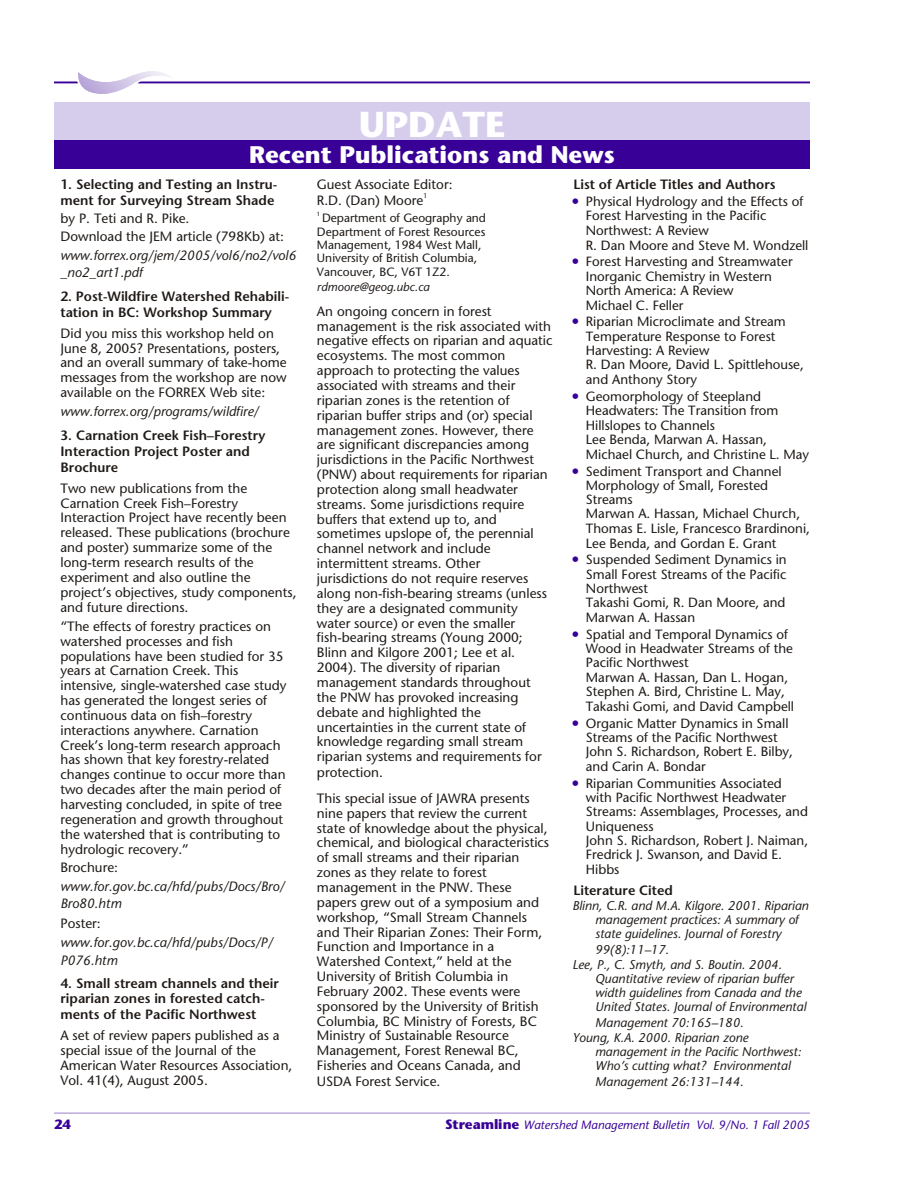
<style>
.page{position:relative;width:918px;height:1188px;background:#fff}
.page>*{position:absolute;margin:0;border:0;box-sizing:border-box;transform-origin:0 0}
.t1{font:700 36px "Stone Sans";color:#fff}
.t2{font:700 24px "Stone Sans";color:#fff}
.t3{font:13.5px/14.9px "Stone Sans";color:#1f1a17}
.t4{font:600 13.5px/15.8px "Stone Sans";color:#1f1a17}
.t5{font:italic 13.5px/17.7px "Stone Sans";color:#1f1a17}
.t6{font:700 13.5px "Stone Sans";color:#380096}
.t7{font:13.35px/14.5px "Stone Sans";color:#1f1a17}
.t8{font:italic 12.75px/14px "Stone Sans";color:#1f1a17}
.t9{font:12px/13.4px "Stone Sans";color:#1f1a17}
.t10{font:italic 12px "Stone Sans";color:#380096}
.t11{font:italic 12px "Stone Sans";letter-spacing:.005em;color:#1f1a17}
.t12{font:6.75px "Stone Sans";color:#1f1a17}
.t13{font:6px "Stone Sans";color:#1f1a17}
.s1{font-weight:700;font-style:normal;font-size:13.5px}
</style>
<div class="page">
<div style="left:54px;top:103px;width:756px;height:43px;background:#d6cceb"></div>
<div style="left:54px;top:140px;width:756px;height:29px;background:#380096"></div>
<hr style="left:54px;top:1113px;width:756px;height:1px;background:#9c80cc">
<svg style="left:54px;top:71px;width:756px;height:23px"></svg>
<h1 class="t1" style="left:359px;top:110px;width:148px">UPDATE</h1>
<h2 class="t2" style="left:249px;top:145px;width:367px">Recent Pub li ca tions and News</h2>
<p class="t4" style="left:60px;top:178px;width:218px">1. Selecting and Test ing an Instru - ment for Sur vey ing Stream Shade</p>
<p class="t3" style="left:60px;top:210px;width:225px;line-height:18.5px">by P. Teti and R. Pike.<br>Download the JEM article (798Kb) at:</p>
<p class="t5" style="left:60px;top:248px;width:237px;line-height:17px">www.forrex.org/jem/2005/vol6/no2/vol6 _no2_art1.pdf</p>
<p class="t4" style="left:60px;top:290px;width:230px">2. Post-Wild fire Water shed Reha bil i - ta tion in BC: Workshop Sum mary</p>
<p class="t3" style="left:60px;top:327px;width:228px">Did you miss this workshop held on June 8, 2005? Presentations, posters, and an overall summary of take-home messages from the workshop are now available on the FORREX Web site:</p>
<p class="t5" style="left:60px;top:404px;width:200px">www.forrex.org/programs/wildfire/</p>
<p class="t4" style="left:60px;top:429px;width:206px">3. Car na tion Creek Fish–For estry<br>Inter ac tion Pro ject Poster and<br>Bro chure</p>
<p class="t3" style="left:60px;top:482px;width:238px">Two new publications from the Carnation Creek Fish–Forestry Interaction Project have recently been released. These publications (brochure and poster) summarize some of the long-term research results of the experiment and also outline the project’s objectives, study components, and future directions.</p>
<p class="t3" style="left:60px;top:620px;width:228px">“The effects of forestry practices on watershed processes and fish populations have been studied for 35 years at Carnation Creek. This intensive, single-watershed case study has generated the longest series of continuous data on fish–forestry interactions anywhere. Carnation Creek’s long-term research approach has shown that key forestry-related changes continue to occur more than two decades after the main period of harvesting concluded, in spite of tree regeneration and growth throughout the watershed that is contributing to hydrologic recovery.”</p>
<p class="t3" style="left:60px;top:861px;width:59px">Brochure:</p>
<p class="t5" style="left:60px;top:878px;width:226px">www.for.gov.bc.ca/hfd/pubs/Docs/Bro/<br>Bro80.htm</p>
<p class="t3" style="left:60px;top:918px;width:42px">Poster:</p>
<p class="t5" style="left:60px;top:935px;width:214px">www.for.gov.bc.ca/hfd/pubs/Docs/P/<br>P076.htm</p>
<p class="t4" style="left:60px;top:977px;width:220px">4. Small stream chan nels and their ripar ian zones in for ested catch - ments of the Pacific North west</p>
<p class="t3" style="left:60px;top:1029px;width:233px">A set of review papers published as a special issue of the Journal of the American Water Resources Association, Vol. 41(4), August 2005.</p>
<p class="t3" style="left:317px;top:178px;width:137px;line-height:15.5px">Guest Associate Editor:<br>R.D. (Dan) Moore</p>
<p class="t4" style="left:573px;top:178px;width:204px">List of Arti cle Titles and Authors</p>
<p class="t7" style="left:586px;top:195px;width:224px;text-indent:-14px"><sup>●</sup> Physical Hydrology and the Effects of<br>Forest Harvesting in the Pacific<br>Northwest: A Review<br>R. Dan Moore and Steve M. Wondzell</p>
<p class="t7" style="left:586px;top:256px;width:208px;text-indent:-14px"><sup>●</sup> Forest Harvesting and Streamwater<br>Inorganic Chemistry in Western<br>North America: A Review<br>Michael C. Feller</p>
<p class="t7" style="left:586px;top:316px;width:219px;text-indent:-14px"><sup>●</sup> Riparian Microclimate and Stream<br>Temperature Response to Forest<br>Harvesting: A Review<br>R. Dan Moore, David L. Spittlehouse, and Anthony Story</p>
<p class="t7" style="left:586px;top:390px;width:225px;text-indent:-14px"><sup>●</sup> Geomorphology of Steepland<br>Headwaters: The Transition from<br>Hillslopes to Channels<br>Lee Benda, Marwan A. Hassan,<br>Michael Church, and Christine L. May</p>
<p class="t7" style="left:586px;top:465px;width:226px;text-indent:-14px"><sup>●</sup> Sediment Transport and Channel<br>Morphology of Small, Forested<br>Streams<br>Marwan A. Hassan, Michael Church,<br>Thomas E. Lisle, Francesco Brardinoni,<br>Lee Benda, and Gordan E. Grant</p>
<p class="t7" style="left:586px;top:554px;width:202px;text-indent:-14px"><sup>●</sup> Suspended Sediment Dynamics in<br>Small Forest Streams of the Pacific<br>Northwest<br>Takashi Gomi, R. Dan Moore, and<br>Marwan A. Hassan</p>
<p class="t7" style="left:586px;top:628px;width:210px;text-indent:-14px"><sup>●</sup> Spatial and Temporal Dynamics of<br>Wood in Headwater Streams of the<br>Pacific Northwest<br>Marwan A. Hassan, Dan L. Hogan,<br>Stephen A. Bird, Christine L. May,<br>Takashi Gomi, and David Campbell</p>
<p class="t7" style="left:586px;top:717px;width:209px;text-indent:-14px"><sup>●</sup> Organic Matter Dynamics in Small<br>Streams of the Pacific Northwest<br>John S. Richardson, Robert E. Bilby, and Carin A. Bondar</p>
<p class="t7" style="left:586px;top:777px;width:224px;text-indent:-14px"><sup>●</sup> Riparian Communities Associated with Pacific Northwest Headwater<br>Streams: Assemblages, Processes, and<br>Uniqueness<br>John S. Richardson, Robert J. Naiman,<br>Fredrick J. Swanson, and David E.<br>Hibbs</p>
<p class="t4" style="left:573px;top:883px;width:101px">Lit er a ture Cited</p>
<p class="t8" style="left:595px;top:900px;width:215px;text-indent:-23px">Blinn, C.R. and M.A. Kilgore. 2001. Riparian management practices: A summary of state guidelines. Journal of Forestry</p>
<p class="t8" style="left:572px;top:943px;width:211px;line-height:15.5px;text-indent:23px">99(8):11–17.<br>Lee, P., C. Smyth, and S. Boutin. 2004.</p>
<p class="t8" style="left:595px;top:973px;width:213px">Quantitative review of riparian buffer width guidelines from Canada and the<br>United States. Journal of Environmental</p>
<p class="t8" style="left:572px;top:1016px;width:178px;line-height:15.5px;text-indent:23px">Management 70:165–180.<br>Young, K.A. 2000. Riparian zone</p>
<p class="t8" style="left:595px;top:1046px;width:208px">management in the Pacific Northwest:<br>Who’s cutting what? Environmental</p>
<p class="t8" style="left:595px;top:1075px;width:150px">Management 26:131–144.</p>
<p class="t12" style="left:423px;top:193px;width:5px">1</p>
<p class="t13" style="left:317px;top:212px;width:5px">1</p>
<p class="t9" style="left:317px;top:213px;width:171px;text-indent:5px">Department of Geography and<br>Department of Forest Resources<br>Management, 1984 West Mall,<br>University of British Columbia,<br>Vancouver, BC, V6T 1Z2.</p>
<p class="t11" style="left:317px;top:282px;width:114px">rdmoore@geog.ubc.ca</p>
<p class="t3" style="left:317px;top:305px;width:237px">An ongo ing con cern in for est<br>man age ment is the risk asso ci ated with neg a tive effects on ripar ian and aquatic eco sys tems. The most com mon approach to pro tect ing the val ues associ ated with streams and their<br>ripar ian zones is the reten tion of<br>ripar ian buffer strips and (or) spe cial man age ment zones. How ever, there are sig nif i cant dis crep an cies among juris dic tions in the Pacific North west (PNW) about require ments for ripar ian pro tec tion along small head wa ter streams. Some jurisdic tions require buffers that extend up to, and<br>some times upslope of, the peren nial chan nel net work and include<br>inter mit tent streams. Other<br>juris dic tions do not require reserves along non-fish-bear ing streams (unless they are a desig nated com mu nity water source) or even the smaller fish-bear ing streams (Young 2000; Blinn and Kilgore 2001; Lee et al.<br>2004). The diver sity of ripar ian<br>man age ment stan dards through out the PNW has pro voked increas ing debate and high lighted the<br>uncer tain ties in the current state of knowl edge regarding small stream ripar ian systems and requirements for protection.</p>
<p class="t3" style="left:317px;top:792px;width:234px">This special issue of JAWRA presents nine papers that review the current state of knowledge about the physical, chemical, and biological characteristics of small streams and their riparian zones as they relate to forest management in the PNW. These papers grew out of a symposium and workshop, “Small Stream Channels and Their Riparian Zones: Their Form, Function and Importance in a Watershed Context,” held at the University of British Columbia in February 2002. These events were sponsored by the University of British Columbia, BC Ministry of Forests, BC Ministry of Sustainable Resource Management, Forest Renewal BC, Fisheries and Oceans Canada, and USDA Forest Service.</p>
<p class="t6" style="left:54px;top:1119px;width:18px">24</p>
<p class="t10" style="left:445px;top:1120px;width:366px"><span class="s1">Streamline</span> Watershed Management Bulletin Vol. 9/No. 1 Fall 2005</p>
</div>
